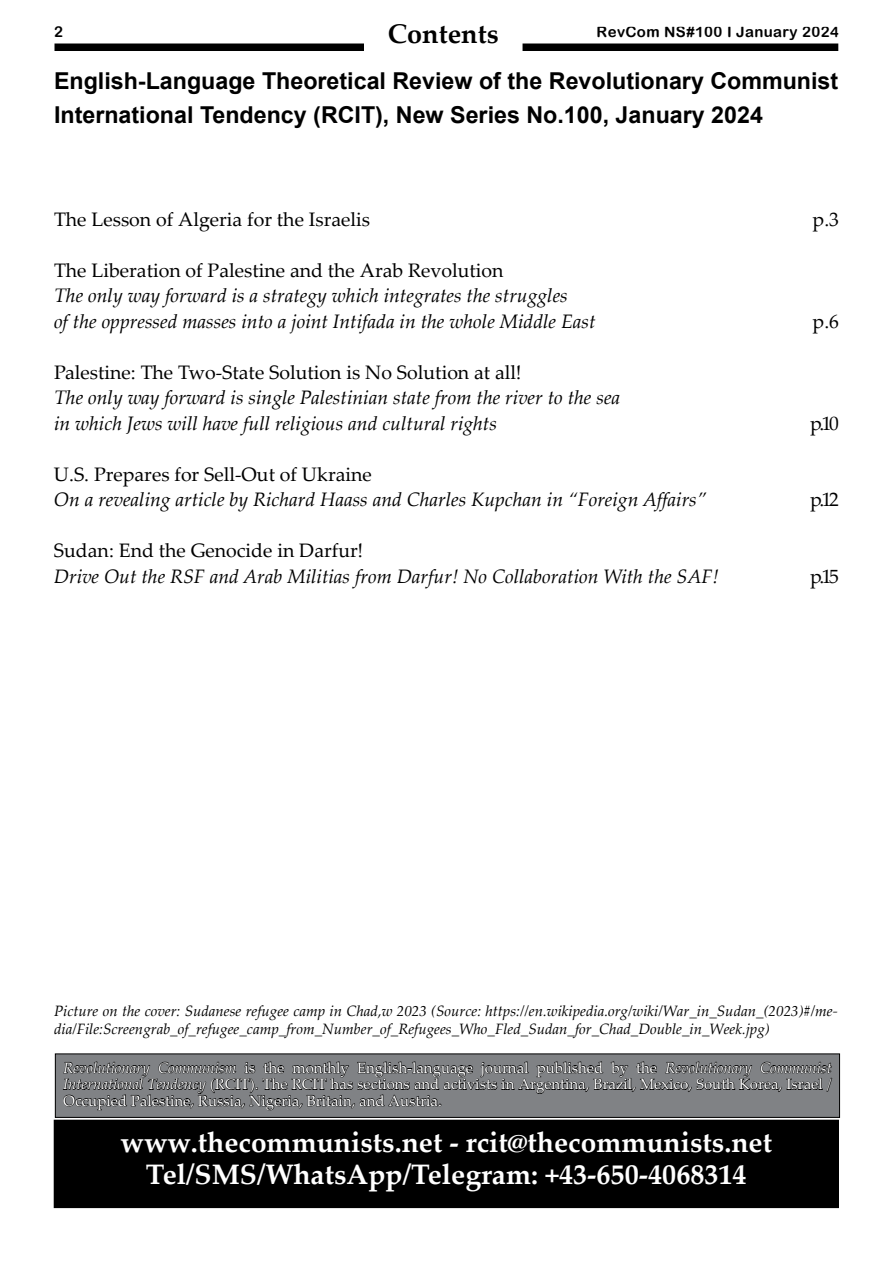
<style>
.page{position:relative;width:893px;height:1263px;background:#fff}
.page>*{position:absolute;margin:0;border:0;box-sizing:border-box;transform-origin:0 0}
.t1{font:700 28.2px/31.5px "Palatino Linotype";color:#fff;text-align:center}
.t2{font:700 27px "Palatino Linotype";color:#000}
.t3{font:700 23.25px/34.5px "Arial";color:#000}
.t4{font:italic 19.5px/25.5px "Palatino Linotype";color:#000}
.t5{font:19.5px "Palatino Linotype";color:#000}
.t6{font:15px/16.5px "Palatino Linotype";color:#fff;text-align:justify}
.t7{font:italic 15px/18px "Palatino Linotype";color:#000}
.t8{font:15px "Arial Rounded MT Bold";letter-spacing:.025em;color:#000}
.s1{font-style:italic}
</style>
<div class="page">
<div style="left:54px;top:44px;width:785px;height:7px;background:#000"></div>
<div style="left:364px;top:23px;width:158px;height:32px;background:#fff"></div>
<div style="left:54px;top:1120px;width:784px;height:87px;background:#000"></div>
<div style="left:54px;top:1120px;width:785px;height:88px;border:1px solid #000"></div>
<svg style="left:63px;top:1055px;width:769px;height:67px;background:#66686a"></svg>
<div style="left:55px;top:1053px;width:785px;height:65px;border:1px solid #000"></div>
<p class="t8" style="left:54px;top:23px;width:10px">2</p>
<h2 class="t2" style="left:388px;top:15px;width:112px">Contents</h2>
<p class="t8" style="left:597px;top:23px;width:244px">RevCom NS#100 I January 2024</p>
<p class="t3" style="left:54px;top:64px;width:786px">English-Language Theoretical Review of the Revolutionary Communist<br>International Tendency (RCIT), New Series No.100, January 2024</p>
<p class="t5" style="left:54px;top:205px;width:318px">The Lesson of Algeria for the Israelis</p>
<p class="t5" style="left:813px;top:205px;width:28px">p.3</p>
<p class="t5" style="left:54px;top:256px;width:451px">The Liberation of Palestine and the Arab Revolution</p>
<p class="t4" style="left:54px;top:282px;width:543px">The only way forward is a strategy which integrates the struggles<br>of the oppressed masses into a joint Intifada in the whole Middle East</p>
<p class="t5" style="left:813px;top:307px;width:28px">p.6</p>
<p class="t5" style="left:54px;top:358px;width:469px">Palestine: The Two-State Solution is No Solution at all!</p>
<p class="t4" style="left:54px;top:384px;width:568px">The only way forward is single Palestinian state from the river to the sea in which Jews will have full religious and cultural rights</p>
<p class="t5" style="left:810px;top:409px;width:30px">p.10</p>
<p class="t5" style="left:54px;top:460px;width:319px">U.S. Prepares for Sell-Out of Ukraine</p>
<p class="t4" style="left:54px;top:486px;width:654px">On a revealing article by Richard Haass and Charles Kupchan in “Foreign Affairs”</p>
<p class="t5" style="left:810px;top:486px;width:30px">p.12</p>
<p class="t5" style="left:54px;top:537px;width:311px">Sudan: End the Genocide in Darfur!</p>
<p class="t4" style="left:54px;top:563px;width:666px">Drive Out the RSF and Arab Militias from Darfur! No Collaboration With the SAF!</p>
<p class="t5" style="left:810px;top:562px;width:30px">p.15</p>
<p class="t7" style="left:54px;top:1001px;width:785px">Picture on the cover: Sudanese refugee camp in Chad,w 2023 (Source: https://en.wikipedia.org/wiki/War_in_Sudan_(2023)#/me&shy;dia/File:Screengrab_of_refugee_camp_from_Number_of_Refugees_Who_Fled_Sudan_for_Chad_Double_in_Week.jpg)</p>
<p class="t6" style="left:63px;top:1059px;width:770px"><span class="s1">Revolutionary Communism</span> is the monthly English-language journal published by the <span class="s1">Revolutionary Communist International Tendency</span> (RCIT). The RCIT has sections and activists in Argentina, Brazil, Mexico, South Korea, Israel / Occupied Palestine, Russia, Nigeria, Britain, and Austria.</p>
<h1 class="t1" style="left:121px;top:1126px;width:653px">www.thecommunists.net - rcit@thecommunists.net<br>Tel/SMS/WhatsApp/Telegram: +43-650-4068314</h1>
</div>
